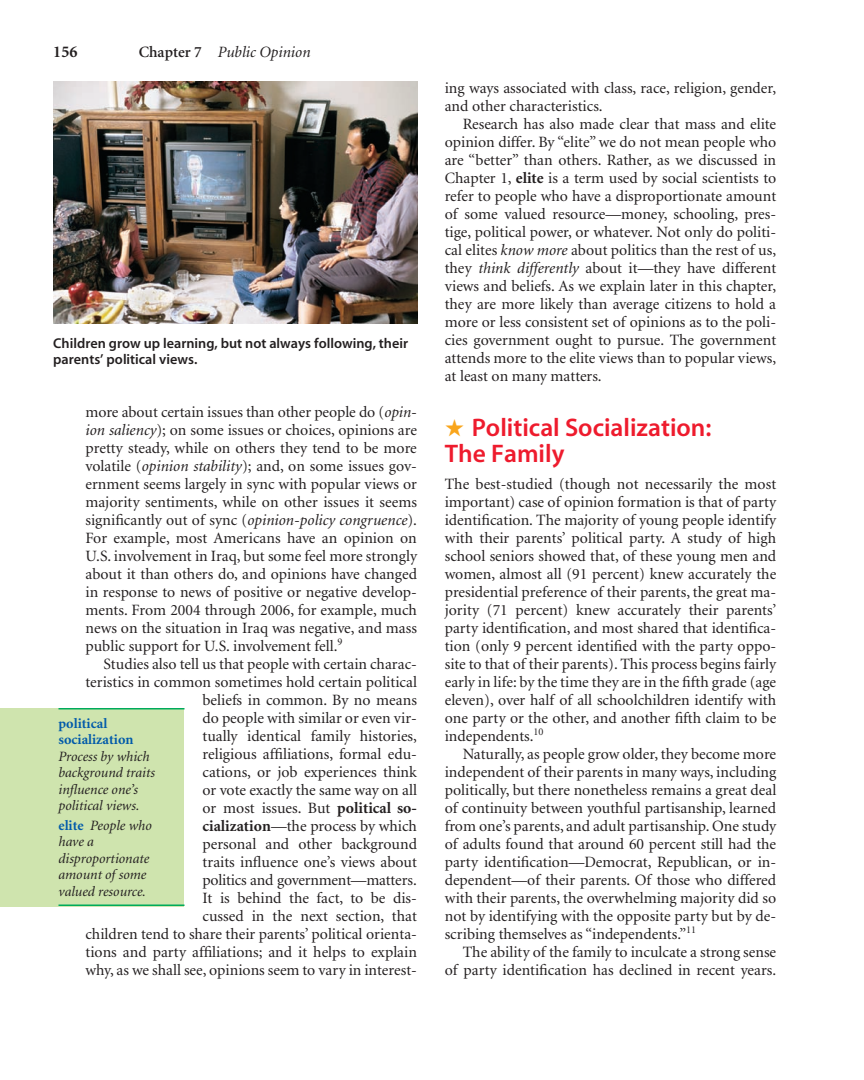
<style>
.page{position:relative;width:864px;height:1080px;background:#fff}
.page>*{position:absolute;margin:0;border:0;box-sizing:border-box;transform-origin:0 0}
.t1{font:25.5px/25.5px "Myriad Sem";color:#ee1b2d}
.t2{font:700 16.5px "Minion";color:#231f20}
.t3{font:15.75px "Minion";color:#231f20}
.t4{font:italic 15.75px "Minion";color:#231f20}
.t5{font:italic 14.25px/16.5px "Minion";color:#231f20}
.t6{font:14.25px/16.5px "Myriad Sem";color:#231f20}
.s1{font-weight:600;font-style:normal}
.s2{font-style:italic}
.s3{font-weight:700}
.s4{font-weight:700;font-style:normal;color:#015aaa}
.s5{color:#f9a51b}
</style>
<div class="page">
<img style="left:53px;top:81px;width:365px;height:243px">
<div style="left:0;top:708px;width:184px;height:198px;background:#cfe4ae"></div>
<hr style="left:58px;top:708px;width:126px;height:2px;background:#00ab5b">
<hr style="left:58px;top:904px;width:126px;height:2px;background:#00ab5b">
<p class="t2" style="left:53px;top:45px;width:26px">156</p>
<p class="t4" style="left:139px;top:46px;width:173px"><span class="s1">Chapter 7</span> Public Opinion</p>
<p class="t6" style="left:53px;top:336px;width:356px">Children grow up learning, but not always following, their parents’ political views.</p>
<p class="t3" style="left:86px;top:405px;width:333px">more about certain issues than other people do (<span class="s2">opin-</span></p>
<p class="t3" style="left:86px;top:423px;width:333px"><span class="s2">ion saliency</span>); on some issues or choices, opinions are</p>
<p class="t3" style="left:86px;top:441px;width:333px">pretty steady, while on others they tend to be more</p>
<p class="t3" style="left:86px;top:459px;width:333px">volatile (<span class="s2">opinion stability</span>); and, on some issues gov-</p>
<p class="t3" style="left:86px;top:477px;width:333px">ernment seems largely in sync with popular views or</p>
<p class="t3" style="left:86px;top:495px;width:333px">majority sentiments, while on other issues it seems</p>
<p class="t3" style="left:86px;top:513px;width:333px">significantly out of sync (<span class="s2">opinion-policy congruence</span>).</p>
<p class="t3" style="left:85px;top:531px;width:333px">For example, most Americans have an opinion on</p>
<p class="t3" style="left:85px;top:549px;width:333px">U.S. involvement in Iraq, but some feel more strongly</p>
<p class="t3" style="left:85px;top:567px;width:333px">about it than others do, and opinions have changed</p>
<p class="t3" style="left:85px;top:585px;width:333px">in response to news of positive or negative develop-</p>
<p class="t3" style="left:85px;top:603px;width:333px">ments. From 2004 through 2006, for example, much</p>
<p class="t3" style="left:85px;top:621px;width:333px">news on the situation in Iraq was negative, and mass</p>
<p class="t3" style="left:85px;top:639px;width:259px">public support for U.S. involvement fell.<sup>9</sup></p>
<p class="t3" style="left:104px;top:657px;width:315px">Studies also tell us that people with certain charac-</p>
<p class="t3" style="left:85px;top:675px;width:333px">teristics in common sometimes hold certain political</p>
<p class="t3" style="left:203px;top:693px;width:216px">beliefs in common. By no means</p>
<p class="t3" style="left:203px;top:711px;width:216px">do people with similar or even vir-</p>
<p class="t3" style="left:203px;top:729px;width:216px">tually identical family histories,</p>
<p class="t3" style="left:203px;top:747px;width:216px">religious affiliations, formal edu-</p>
<p class="t3" style="left:203px;top:765px;width:216px">cations, or job experiences think</p>
<p class="t3" style="left:203px;top:783px;width:216px">or vote exactly the same way on all</p>
<p class="t3" style="left:203px;top:801px;width:216px">or most issues. But <span class="s3">political so-</span></p>
<p class="t3" style="left:203px;top:819px;width:216px"><span class="s3">cialization</span>—the process by which</p>
<p class="t3" style="left:203px;top:837px;width:216px">personal and other background</p>
<p class="t3" style="left:203px;top:855px;width:216px">traits influence one’s views about</p>
<p class="t3" style="left:203px;top:873px;width:216px">politics and government—matters.</p>
<p class="t3" style="left:203px;top:891px;width:216px">It is behind the fact, to be dis-</p>
<p class="t3" style="left:203px;top:909px;width:216px">cussed in the next section, that</p>
<p class="t3" style="left:85px;top:927px;width:333px">children tend to share their parents’ political orienta-</p>
<p class="t3" style="left:85px;top:945px;width:333px">tions and party affiliations; and it helps to explain</p>
<p class="t3" style="left:85px;top:963px;width:333px">why, as we shall see, opinions seem to vary in interest-</p>
<p class="t5" style="left:58px;top:716px;width:98px"><span class="s4">political socialization<br></span>Process by which background traits influence one’s political views.</p>
<p class="t5" style="left:58px;top:818px;width:95px"><span class="s4">elite</span> People who have a disproportionate amount of some valued resource.</p>
<p class="t3" style="left:445px;top:81px;width:333px">ing ways associated with class, race, religion, gender,</p>
<p class="t3" style="left:445px;top:99px;width:159px">and other characteristics.</p>
<p class="t3" style="left:463px;top:117px;width:315px">Research has also made clear that mass and elite</p>
<p class="t3" style="left:445px;top:135px;width:333px">opinion differ. By “elite” we do not mean people who</p>
<p class="t3" style="left:445px;top:153px;width:333px">are “better” than others. Rather, as we discussed in</p>
<p class="t3" style="left:445px;top:171px;width:333px">Chapter 1, <span class="s3">elite</span> is a term used by social scientists to</p>
<p class="t3" style="left:445px;top:189px;width:333px">refer to people who have a disproportionate amount</p>
<p class="t3" style="left:445px;top:207px;width:333px">of some valued resource—money, schooling, pres-</p>
<p class="t3" style="left:445px;top:225px;width:333px">tige, political power, or whatever. Not only do politi-</p>
<p class="t3" style="left:445px;top:244px;width:333px">cal elites <span class="s2">know more</span> about politics than the rest of us,</p>
<p class="t3" style="left:445px;top:262px;width:333px">they <span class="s2">think differently</span> about it—they have different</p>
<p class="t3" style="left:445px;top:280px;width:333px">views and beliefs. As we explain later in this chapter,</p>
<p class="t3" style="left:445px;top:298px;width:333px">they are more likely than average citizens to hold a</p>
<p class="t3" style="left:445px;top:316px;width:333px">more or less consistent set of opinions as to the poli-</p>
<p class="t3" style="left:445px;top:334px;width:333px">cies government ought to pursue. The government</p>
<p class="t3" style="left:445px;top:352px;width:333px">attends more to the elite views than to popular views,</p>
<p class="t3" style="left:445px;top:370px;width:159px">at least on many matters.</p>
<p class="t1" style="left:445px;top:417px;width:268px"><span class="s5">★</span> Political Socialization:<br>The Family</p>
<p class="t3" style="left:445px;top:477px;width:333px">The best-studied (though not necessarily the most</p>
<p class="t3" style="left:445px;top:495px;width:333px">important) case of opinion formation is that of party</p>
<p class="t3" style="left:445px;top:513px;width:333px">identification. The majority of young people identify</p>
<p class="t3" style="left:445px;top:531px;width:333px">with their parents’ political party. A study of high</p>
<p class="t3" style="left:445px;top:549px;width:333px">school seniors showed that, of these young men and</p>
<p class="t3" style="left:445px;top:567px;width:333px">women, almost all (91 percent) knew accurately the</p>
<p class="t3" style="left:445px;top:585px;width:333px">presidential preference of their parents, the great ma-</p>
<p class="t3" style="left:445px;top:603px;width:333px">jority (71 percent) knew accurately their parents’</p>
<p class="t3" style="left:445px;top:621px;width:333px">party identification, and most shared that identifica-</p>
<p class="t3" style="left:445px;top:639px;width:333px">tion (only 9 percent identified with the party oppo-</p>
<p class="t3" style="left:445px;top:657px;width:333px">site to that of their parents). This process begins fairly</p>
<p class="t3" style="left:445px;top:675px;width:333px">early in life: by the time they are in the fifth grade (age</p>
<p class="t3" style="left:445px;top:693px;width:333px">eleven), over half of all schoolchildren identify with</p>
<p class="t3" style="left:445px;top:711px;width:333px">one party or the other, and another fifth claim to be</p>
<p class="t3" style="left:445px;top:729px;width:100px">independents.<sup>10</sup></p>
<p class="t3" style="left:463px;top:747px;width:315px">Naturally, as people grow older, they become more</p>
<p class="t3" style="left:445px;top:765px;width:333px">independent of their parents in many ways, including</p>
<p class="t3" style="left:445px;top:783px;width:333px">politically, but there nonetheless remains a great deal</p>
<p class="t3" style="left:445px;top:801px;width:333px">of continuity between youthful partisanship, learned</p>
<p class="t3" style="left:445px;top:819px;width:333px">from one’s parents, and adult partisanship. One study</p>
<p class="t3" style="left:445px;top:837px;width:333px">of adults found that around 60 percent still had the</p>
<p class="t3" style="left:445px;top:855px;width:333px">party identification—Democrat, Republican, or in-</p>
<p class="t3" style="left:445px;top:873px;width:333px">dependent—of their parents. Of those who differed</p>
<p class="t3" style="left:445px;top:891px;width:333px">with their parents, the overwhelming majority did so</p>
<p class="t3" style="left:445px;top:909px;width:333px">not by identifying with the opposite party but by de-</p>
<p class="t3" style="left:445px;top:927px;width:253px">scribing themselves as “independents.”<sup>11</sup></p>
<p class="t3" style="left:463px;top:945px;width:315px">The ability of the family to inculcate a strong sense</p>
<p class="t3" style="left:445px;top:963px;width:333px">of party identification has declined in recent years.</p>
</div>
